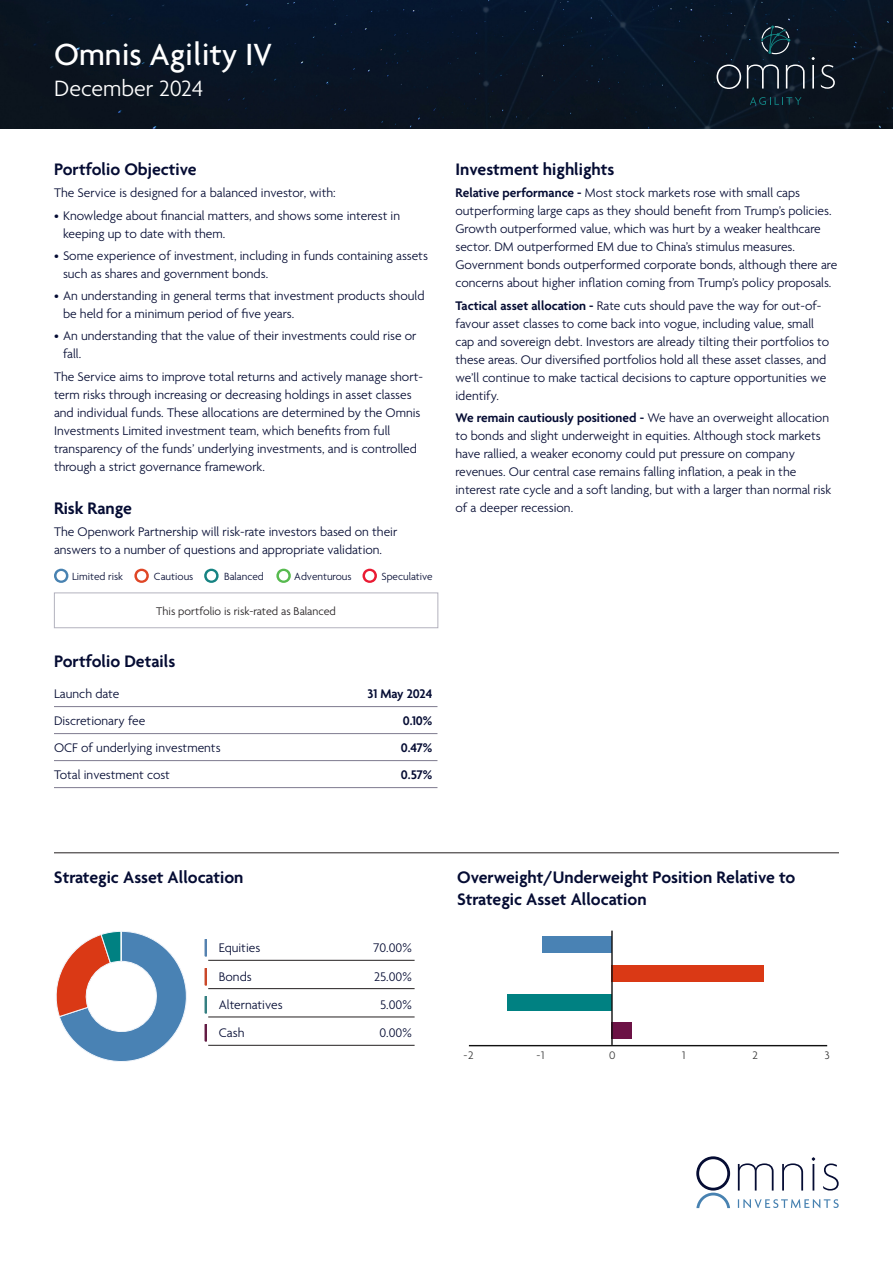
<style>
.page{position:relative;width:893px;height:1263px;background:#fff}
.page>*{position:absolute;margin:0;border:0;box-sizing:border-box;transform-origin:0 0}
.t1{font:500 33px "Agenda";color:#fff}
.t2{font:300 24px "Agenda";color:#fff}
.t3{font:600 18px/21.6px "Agenda";color:#050c33}
.t4{font:300 13.5px/18px "Agenda";color:#050c33}
.t5{font:600 13.5px "Agenda";letter-spacing:-.005em;color:#050c33}
.t6{font:300 12px "Agenda";color:#231f20}
.t7{font:300 11.85px "Agenda";color:#333}
.t8{font:300 11.25px "Agenda";color:#050c33}
.s1{font-weight:600}
.s2{font-size:18px;color:#5582b0}
.s3{font-size:18px;color:#ca4729}
.s4{font-size:18px;color:#347f81}
.s5{font-size:18px;color:#631c44}
</style>
<div class="page">
<hr style="left:54px;top:706px;width:383px;height:1px;background:#7e7b8f">
<hr style="left:54px;top:733px;width:383px;height:1px;background:#7e7b8f">
<hr style="left:54px;top:760px;width:383px;height:1px;background:#7e7b8f">
<hr style="left:54px;top:787px;width:383px;height:1px;background:#7e7b8f">
<div style="left:54px;top:592px;width:384px;height:36px;border:1px solid #b3b2be"></div>
<svg style="left:54px;top:569px;width:14px;height:14px"></svg>
<svg style="left:134px;top:569px;width:15px;height:14px"></svg>
<svg style="left:204px;top:569px;width:15px;height:14px"></svg>
<svg style="left:276px;top:569px;width:15px;height:14px"></svg>
<svg style="left:362px;top:569px;width:15px;height:14px"></svg>
<hr style="left:54px;top:852px;width:785px;height:1px;background:#231f20">
<hr style="left:208px;top:960px;width:207px;height:1px;background:#231f20">
<hr style="left:208px;top:988px;width:207px;height:1px;background:#231f20">
<hr style="left:208px;top:1017px;width:207px;height:1px;background:#231f20">
<hr style="left:208px;top:1045px;width:207px;height:1px;background:#231f20">
<svg style="left:56px;top:931px;width:131px;height:131px"></svg>
<hr style="left:469px;top:1045px;width:358px;height:1px;background:#111">
<div style="left:542px;top:936px;width:69px;height:17px;background:#4982b4"></div>
<div style="left:611px;top:965px;width:152px;height:16px;background:#da3915"></div>
<div style="left:507px;top:994px;width:104px;height:17px;background:#008182"></div>
<div style="left:611px;top:1022px;width:21px;height:17px;background:#6c1245"></div>
<hr style="left:611px;top:930px;width:2px;height:115px;background:#111">
<img style="left:0;top:0;width:893px;height:128px">
<svg style="left:716px;top:65px;width:25px;height:24px"></svg>
<svg style="left:747px;top:65px;width:32px;height:24px"></svg>
<svg style="left:786px;top:65px;width:19px;height:24px"></svg>
<hr style="left:812px;top:65px;width:2px;height:24px;background:#fff">
<svg style="left:821px;top:65px;width:14px;height:24px"></svg>
<svg style="left:750px;top:97px;width:51px;height:8px"></svg>
<svg style="left:761px;top:26px;width:29px;height:28px"></svg>
<svg style="left:738px;top:1163px;width:36px;height:27px"></svg>
<svg style="left:782px;top:1163px;width:21px;height:27px"></svg>
<svg style="left:812px;top:1157px;width:3px;height:33px"></svg>
<svg style="left:823px;top:1163px;width:16px;height:27px"></svg>
<svg style="left:738px;top:1199px;width:101px;height:9px"></svg>
<svg style="left:696px;top:1156px;width:34px;height:52px"></svg>
<h1 class="t1" style="left:54px;top:34px;width:219px">Omnis Agility IV</h1>
<h2 class="t2" style="left:54px;top:75px;width:151px">December 2024</h2>
<h3 class="t3" style="left:54px;top:158px;width:144px">Portfolio Objective</h3>
<p class="t4" style="left:54px;top:185px;width:283px">The Service is designed for a balanced investor, with:</p>
<p class="t4" style="left:63px;top:207px;width:339px;text-indent:-9px">• Knowledge about financial matters, and shows some interest in keeping up to date with them.</p>
<p class="t4" style="left:63px;top:247px;width:366px;text-indent:-9px">• Some experience of investment, including in funds containing assets such as shares and government bonds.</p>
<p class="t4" style="left:63px;top:288px;width:363px;text-indent:-9px">• An understanding in general terms that investment products should be held for a minimum period of five years.</p>
<p class="t4" style="left:63px;top:328px;width:355px;text-indent:-9px">• An understanding that the value of their investments could rise or fall.</p>
<p class="t4" style="left:54px;top:368px;width:370px">The Service aims to improve total returns and actively manage short&shy;term risks through increasing or decreasing holdings in asset classes and individual funds. These allocations are determined by the Omnis Investments Limited investment team, which benefits from full transparency of the funds’ underlying investments, and is controlled through a strict governance framework.</p>
<h3 class="t3" style="left:54px;top:496px;width:79px">Risk Range</h3>
<p class="t4" style="left:54px;top:523px;width:345px">The Openwork Partnership will risk-rate investors based on their answers to a number of questions and appropriate validation.</p>
<p class="t8" style="left:72px;top:571px;width:52px">Limited risk</p>
<p class="t8" style="left:154px;top:571px;width:41px">Cautious</p>
<p class="t8" style="left:224px;top:571px;width:41px">Balanced</p>
<p class="t8" style="left:294px;top:571px;width:59px">Adventurous</p>
<p class="t8" style="left:381px;top:571px;width:53px">Speculative</p>
<p class="t6" style="left:156px;top:604px;width:181px">This portfolio is risk-rated as Balanced</p>
<h3 class="t3" style="left:54px;top:650px;width:123px">Portfolio Details</h3>
<p class="t4" style="left:54px;top:686px;width:67px">Launch date</p>
<p class="t5" style="left:367px;top:686px;width:67px">31 May 2024</p>
<p class="t4" style="left:54px;top:713px;width:93px">Discretionary fee</p>
<p class="t5" style="left:403px;top:713px;width:31px">0.10%</p>
<p class="t4" style="left:54px;top:740px;width:168px">OCF of underlying investments</p>
<p class="t5" style="left:401px;top:740px;width:33px">0.47%</p>
<p class="t4" style="left:54px;top:767px;width:118px">Total investment cost</p>
<p class="t5" style="left:401px;top:767px;width:33px">0.57%</p>
<h3 class="t3" style="left:455px;top:158px;width:160px">Investment highlights</h3>
<p class="t4" style="left:455px;top:185px;width:383px"><span class="s1">Relative performance -</span> Most stock markets rose with small caps outperforming large caps as they should benefit from Trump’s policies.<br>Growth outperformed value, which was hurt by a weaker healthcare sector. DM outperformed EM due to China’s stimulus measures.<br>Government bonds outperformed corporate bonds, although there are concerns about higher inflation coming from Trump’s policy proposals.</p>
<p class="t4" style="left:455px;top:297px;width:375px"><span class="s1">Tactical asset allocation -</span> Rate cuts should pave the way for out-of&shy;favour asset classes to come back into vogue, including value, small cap and sovereign debt. Investors are already tilting their portfolios to these areas. Our diversified portfolios hold all these asset classes, and we’ll continue to make tactical decisions to capture opportunities we identify.</p>
<p class="t4" style="left:455px;top:409px;width:377px"><span class="s1">We remain cautiously positioned -</span> We have an overweight allocation to bonds and slight underweight in equities. Although stock markets have rallied, a weaker economy could put pressure on company revenues. Our central case remains falling inflation, a peak in the interest rate cycle and a soft landing, but with a larger than normal risk of a deeper recession.</p>
<h3 class="t3" style="left:54px;top:866px;width:191px">Strategic Asset Allocation</h3>
<p class="t4" style="left:205px;top:940px;width:57px"><span class="s2">|</span> Equities</p>
<p class="t4" style="left:373px;top:940px;width:40px">70.00%</p>
<p class="t4" style="left:205px;top:968px;width:48px"><span class="s3">|</span> Bonds</p>
<p class="t4" style="left:374px;top:968px;width:39px">25.00%</p>
<p class="t4" style="left:205px;top:996px;width:79px"><span class="s4">|</span> Alternatives</p>
<p class="t4" style="left:380px;top:996px;width:33px">5.00%</p>
<p class="t4" style="left:205px;top:1025px;width:41px"><span class="s5">|</span> Cash</p>
<p class="t4" style="left:379px;top:1025px;width:34px">0.00%</p>
<h3 class="t3" style="left:457px;top:866px;width:340px">Overweight/Underweight Position Relative to<br>Strategic Asset Allocation</h3>
<p class="t7" style="left:464px;top:1048px;width:12px">-2</p>
<p class="t7" style="left:536px;top:1048px;width:10px">-1</p>
<p class="t7" style="left:609px;top:1048px;width:8px">0</p>
<p class="t7" style="left:682px;top:1048px;width:5px">1</p>
<p class="t7" style="left:753px;top:1048px;width:7px">2</p>
<p class="t7" style="left:825px;top:1048px;width:6px">3</p>
</div>
